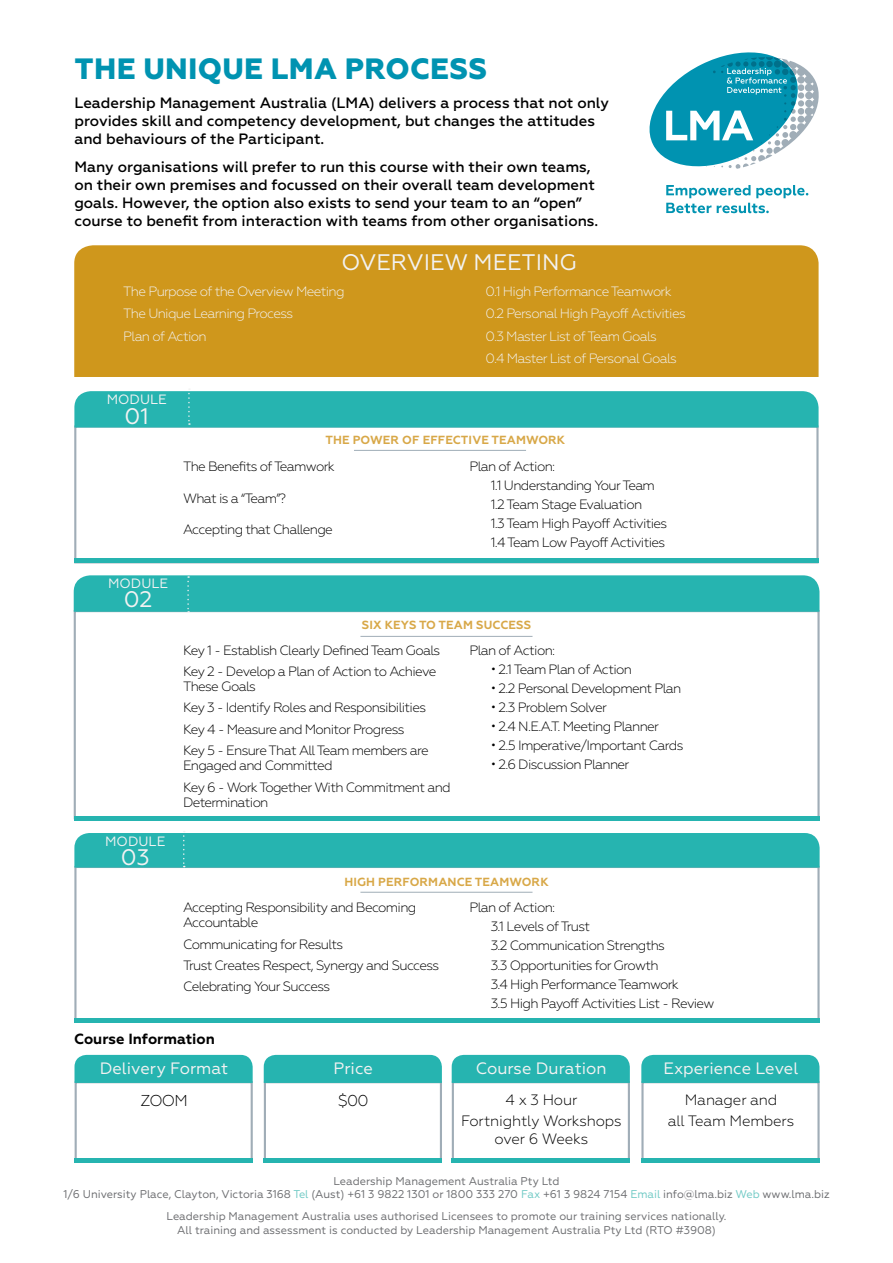
<style>
.page{position:relative;width:893px;height:1263px;background:#fff}
.page>*{position:absolute;margin:0;border:0;box-sizing:border-box;transform-origin:0 0}
.t1{font:800 29.4px "Geometria";letter-spacing:.01em;color:#0093b1}
.t2{font:22.5px "Geometria";color:#f2f2f2}
.t3{font:16.5px "Geometria";color:#f2f2f2}
.t4{font:300 15.75px "Geometria";letter-spacing:-.05em;color:#000}
.t5{font:500 15px/18px "Geometria";color:#000}
.t6{font:300 15px/20.2px "Geometria";letter-spacing:-.01em;color:#000;text-align:center}
.t7{font:700 14.7px "Geometria";color:#000}
.t8{font:300 13.5px/19.2px "Geometria";letter-spacing:-.05em;color:#000}
.t9{font:300 13.5px/22.2px "Geometria";letter-spacing:-.05em;color:#f2f2f2}
.t10{font:13.5px "Geometria";color:#f2f2f2}
.t11{font:700 11.7px "Geometria";letter-spacing:.01em;color:#d8a848}
.t12{font:11.25px/13.5px "Geometria";color:#6d6e71;text-align:center}
.s1{color:#71cac5}
</style>
<div class="page">
<svg style="left:666px;top:185px;width:142px;height:28px"></svg>
<svg style="left:649px;top:52px;width:170px;height:117px"></svg>
<div style="left:74px;top:245px;width:745px;height:132px;background:#cf971c"></div>
<div style="left:74px;top:610px;width:746px;height:209px;background:#fff;border:2px solid #a0adb7"></div>
<svg style="left:74px;top:575px;width:745px;height:38px;background:#2eb6b2"></svg>
<hr style="left:74px;top:816px;width:746px;height:4px;background:#26b4b0">
<hr style="left:360px;top:636px;width:172px;height:1px;background:#a0adb7">
<hr style="left:74px;top:1018px;width:745px;height:4px;background:#26b4b0">
<hr style="left:360px;top:892px;width:172px;height:1px;background:#a0adb7">
<svg style="left:74px;top:831px;width:746px;height:37px;background:#34b8b4"></svg>
<div style="left:74px;top:425px;width:744px;height:138px;background:#fff;border:2px solid #a0adb7"></div>
<div style="left:74px;top:558px;width:745px;height:5px;background:#26b4b0"></div>
<hr style="left:354px;top:450px;width:172px;height:1px;background:#a0adb7">
<svg style="left:74px;top:389px;width:744px;height:38px;background:#33b8b4"></svg>
<div style="left:264px;top:1081px;width:178px;height:81px;background:#fff;border:2px solid #a0adb7"></div>
<svg style="left:264px;top:1158px;width:178px;height:4px"></svg>
<div style="left:264px;top:1055px;width:178px;height:28px;background:#26b4b0"></div>
<div style="left:452px;top:1081px;width:178px;height:81px;background:#fff;border:2px solid #a0adb7"></div>
<svg style="left:452px;top:1158px;width:178px;height:4px"></svg>
<div style="left:452px;top:1055px;width:178px;height:28px;background:#26b4b0"></div>
<div style="left:641px;top:1081px;width:179px;height:81px;background:#fff;border:2px solid #a0adb7"></div>
<svg style="left:641px;top:1158px;width:178px;height:4px"></svg>
<div style="left:641px;top:1055px;width:178px;height:28px;background:#26b4b0"></div>
<div style="left:75px;top:1081px;width:178px;height:81px;background:#fff;border:2px solid #a0adb7"></div>
<svg style="left:74px;top:1158px;width:179px;height:4px"></svg>
<div style="left:75px;top:1055px;width:178px;height:28px;background:#26b4b0"></div>
<h1 class="t1" style="left:75px;top:51px;width:414px">THE UNIQUE LMA PROCESS</h1>
<p class="t5" style="left:74px;top:94px;width:536px">Leadership Management Australia (LMA) delivers a process that not only provides skill and competency development, but changes the attitudes and behaviours of the Participant.</p>
<p class="t5" style="left:74px;top:158px;width:525px">Many organisations will prefer to run this course with their own teams, on their own premises and focussed on their overall team development goals. However, the option also exists to send your team to an “open” course to benefit from interaction with teams from other organisations.</p>
<h2 class="t2" style="left:341px;top:249px;width:237px">OVERVIEW MEETING</h2>
<p class="t9" style="left:123px;top:280px;width:223px">The Purpose of the Overview Meeting<br>The Unique Learning Process<br>Plan of Action</p>
<p class="t9" style="left:486px;top:280px;width:202px">0.1 High Performance Teamwork<br>0.2 Personal High Payoff Activities<br>0.3 Master List of Team Goals<br>0.4 Master List of Personal Goals</p>
<p class="t10" style="left:107px;top:392px;width:62px">MODULE</p>
<h2 class="t2" style="left:125px;top:403px;width:26px">01</h2>
<p class="t10" style="left:108px;top:575px;width:62px">MODULE</p>
<h2 class="t2" style="left:124px;top:587px;width:30px">02</h2>
<p class="t10" style="left:105px;top:833px;width:62px">MODULE</p>
<h2 class="t2" style="left:121px;top:844px;width:30px">03</h2>
<p class="t11" style="left:325px;top:433px;width:241px">THE POWER OF EFFECTIVE TEAMWORK</p>
<p class="t8" style="left:183px;top:456px;width:153px">The Benefits of Teamwork</p>
<p class="t8" style="left:183px;top:488px;width:105px">What is a “Team”?</p>
<p class="t8" style="left:183px;top:520px;width:151px">Accepting that Challenge</p>
<p class="t8" style="left:491px;top:456px;width:178px;text-indent:-21px">Plan of Action:<br>1.1 Understanding Your Team<br>1.2 Team Stage Evaluation<br>1.3 Team High Payoff Activities<br>1.4 Team Low Payoff Activities</p>
<p class="t11" style="left:362px;top:618px;width:171px">SIX KEYS TO TEAM SUCCESS</p>
<p class="t8" style="left:183px;top:639px;width:259px;line-height:21.5px">Key 1 - Establish Clearly Defined Team Goals<br>Key 2 - Develop a Plan of Action to Achieve</p>
<p class="t8" style="left:183px;top:675px;width:247px;line-height:21.5px">These Goals<br>Key 3 - Identify Roles and Responsibilities<br>Key 4 - Measure and Monitor Progress<br>Key 5 - Ensure That All Team members are</p>
<p class="t8" style="left:183px;top:755px;width:269px;line-height:21.5px">Engaged and Committed<br>Key 6 - Work Together With Commitment and</p>
<p class="t8" style="left:183px;top:792px;width:87px">Determination</p>
<p class="t8" style="left:469px;top:640px;width:87px">Plan of Action:</p>
<p class="t8" style="left:491px;top:659px;width:143px">• 2.1 Team Plan of Action</p>
<p class="t8" style="left:491px;top:679px;width:192px">• 2.2 Personal Development Plan</p>
<p class="t8" style="left:491px;top:698px;width:117px">• 2.3 Problem Solver</p>
<p class="t8" style="left:491px;top:717px;width:170px">• 2.4 N.E.A.T. Meeting Planner</p>
<p class="t8" style="left:491px;top:736px;width:194px">• 2.5 Imperative/Important Cards</p>
<p class="t8" style="left:491px;top:755px;width:140px">• 2.6 Discussion Planner</p>
<p class="t11" style="left:344px;top:874px;width:206px">HIGH PERFORMANCE TEAMWORK</p>
<p class="t8" style="left:183px;top:900px;width:235px;line-height:15px">Accepting Responsibility and Becoming<br>Accountable</p>
<p class="t8" style="left:183px;top:933px;width:258px;line-height:21.5px">Communicating for Results<br>Trust Creates Respect, Synergy and Success<br>Celebrating Your Success</p>
<p class="t8" style="left:491px;top:898px;width:225px;text-indent:-21px">Plan of Action:<br>3.1 Levels of Trust<br>3.2 Communication Strengths<br>3.3 Opportunities for Growth<br>3.4 High Performance Teamwork<br>3.5 High Payoff Activities List - Review</p>
<p class="t7" style="left:74px;top:1030px;width:142px">Course Information</p>
<p class="t3" style="left:100px;top:1058px;width:130px">Delivery Format</p>
<p class="t4" style="left:141px;top:1091px;width:49px">ZOOM</p>
<p class="t3" style="left:334px;top:1058px;width:41px">Price</p>
<p class="t4" style="left:338px;top:1091px;width:32px">$00</p>
<p class="t3" style="left:476px;top:1058px;width:132px">Course Duration</p>
<p class="t6" style="left:461px;top:1090px;width:162px">4 x 3 Hour<br>Fortnightly Workshops</p>
<p class="t6" style="left:494px;top:1128px;width:95px">over 6 Weeks</p>
<p class="t3" style="left:663px;top:1058px;width:136px">Experience Level</p>
<p class="t6" style="left:668px;top:1090px;width:128px">Manager and<br>all Team Members</p>
<p class="t12" style="left:63px;top:1174px;width:768px">Leadership Management Australia Pty Ltd<br>1/6 University Place, Clayton, Victoria 3168 <span class="s1">Tel</span> (Aust) +61 3 9822 1301 or 1800 333 270 <span class="s1">Fax</span> +61 3 9824 7154 <span class="s1">Email</span> info@lma.biz <span class="s1">Web</span> www.lma.biz</p>
<p class="t12" style="left:166px;top:1209px;width:561px">Leadership Management Australia uses authorised Licensees to promote our training services nationally.<br>All training and assessment is conducted by Leadership Management Australia Pty Ltd (RTO #3908)</p>
</div>
